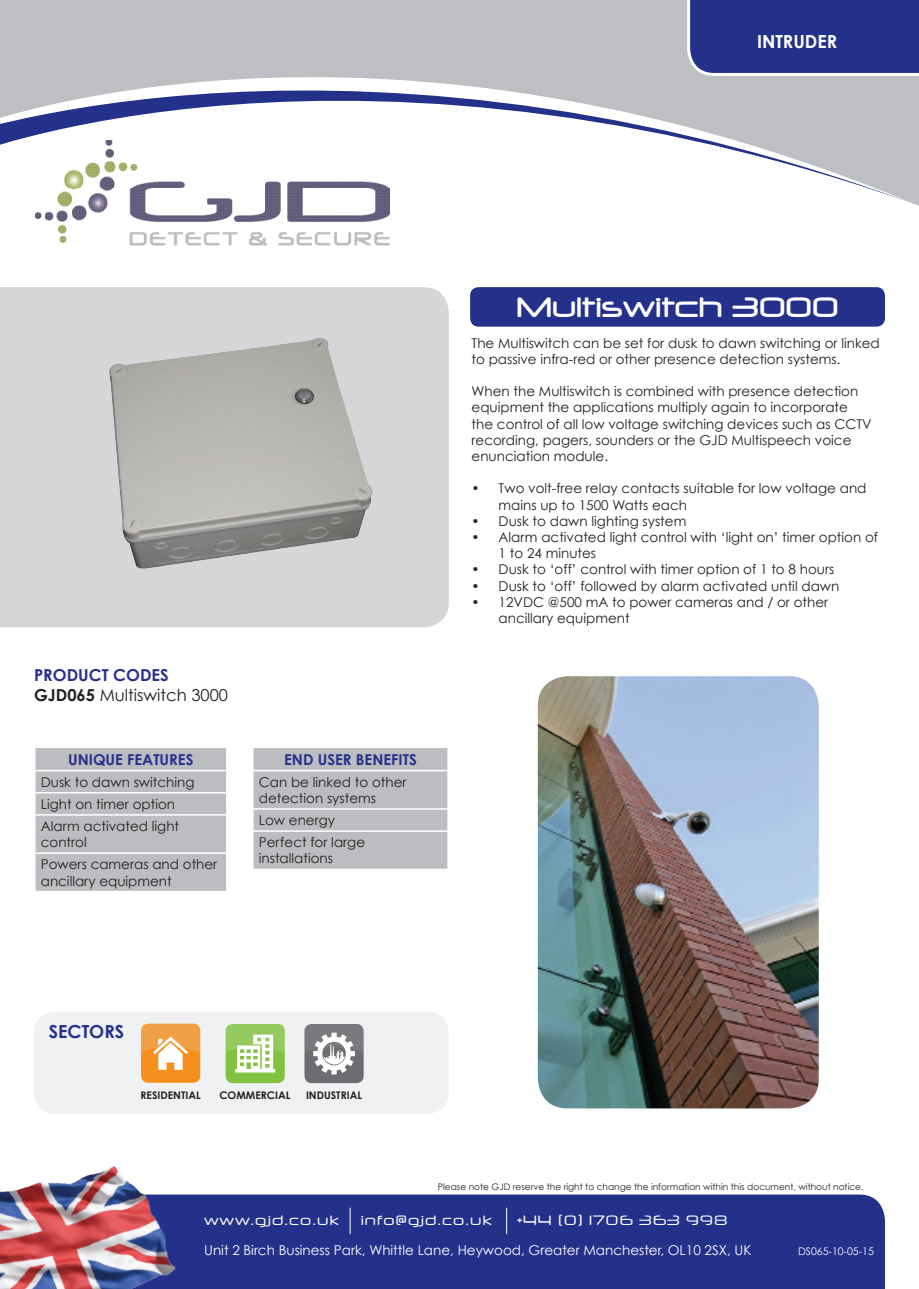
<style>
.page{position:relative;width:919px;height:1289px;background:#fff}
.page>*{position:absolute;margin:0;border:0;box-sizing:border-box;transform-origin:0 0}
.t1{font:33px "Neuropol";color:#fff}
.t2{font:700 18px "Century Gothic";color:#fff}
.t3{font:700 18px "Century Gothic";color:#24318b}
.t4{font:16.5px "Century Gothic";color:#231f20}
.t5{font:700 16.5px "Century Gothic";color:#24318b}
.t6{font:700 15px "Century Gothic";color:#24318b}
.t7{font:13.5px/16.2px "Century Gothic";color:#231f20}
.t8{font:13.5px "Century Gothic";color:#fff}
.t9{font:13.5px "Neuropol X Free";letter-spacing:.02em;color:#fff}
.t10{font:700 10.5px "Century Gothic";color:#231f20}
.t11{font:10.5px "Century Gothic";color:#fff}
.t12{font:9px "Century Gothic";color:#231f20}
.s1{font-weight:700}
</style>
<div class="page">
<div style="left:183px;top:1194px;width:701px;height:94px;background:#24318b"></div>
<div style="left:470px;top:287px;width:414px;height:40px;background:#24318b;border-radius:9px"></div>
<div style="left:0;top:287px;width:449px;height:340px;background:#d5d6d8"></div>
<svg style="left:0;top:0;width:918px;height:206px;fill:#bebfc2"></svg>
<svg style="left:685px;top:0;width:233px;height:77px;background:#333f92"></svg>
<img style="left:35px;top:140px;width:355px;height:106px">
<svg style="left:350px;top:1207px;width:1px;height:27px"></svg>
<svg style="left:506px;top:1207px;width:1px;height:27px"></svg>
<img style="left:0;top:1113px;width:183px;height:175px">
<div style="left:253px;top:748px;width:195px;height:120px;background:#bcbdc0"></div>
<hr style="left:447px;top:809px;width:2px;height:21px;background:#fff">
<hr style="left:252px;top:830px;width:197px;height:1px;background:#fff">
<hr style="left:447px;top:831px;width:2px;height:37px;background:#fff">
<div style="left:35px;top:748px;width:192px;height:142px;background:#bcbdc0"></div>
<hr style="left:34px;top:814px;width:193px;height:1px;background:#fff">
<hr style="left:34px;top:815px;width:2px;height:37px;background:#fff">
<hr style="left:226px;top:815px;width:1px;height:37px;background:#fff">
<hr style="left:34px;top:852px;width:193px;height:2px;background:#fff">
<hr style="left:34px;top:854px;width:2px;height:36px;background:#fff">
<hr style="left:226px;top:854px;width:1px;height:36px;background:#fff">
<div style="left:34px;top:1011px;width:415px;height:102px;background:#f0f1f2;border-radius:21px"></div>
<div style="left:141px;top:1023px;width:59px;height:59px;background:#f68f1e;border-radius:7px"></div>
<svg style="left:141px;top:1023px;width:59px;height:46px"></svg>
<div style="left:225px;top:1023px;width:60px;height:60px;background:#81c340;border-radius:7px"></div>
<svg style="left:225px;top:1023px;width:60px;height:49px"></svg>
<div style="left:304px;top:1023px;width:59px;height:60px;background:#6c6d70;border-radius:7px"></div>
<svg style="left:304px;top:1023px;width:60px;height:51px"></svg>
<img style="left:537px;top:676px;width:281px;height:432px">
<img style="left:87px;top:327px;width:300px;height:266px">
<p class="t2" style="left:757px;top:30px;width:82px">INTRUDER</p>
<p class="t5" style="left:34px;top:665px;width:136px">PRODUCT CODES</p>
<p class="t4" style="left:34px;top:685px;width:195px"><span class="s1">GJD065</span> Multiswitch 3000</p>
<p class="t6" style="left:68px;top:749px;width:127px">UNIQUE FEATURES</p>
<p class="t7" style="left:41px;top:773px;width:155px">Dusk to dawn switching</p>
<p class="t7" style="left:41px;top:795px;width:136px">Light on timer option</p>
<p class="t7" style="left:41px;top:817px;width:140px">Alarm activated light control</p>
<p class="t7" style="left:41px;top:856px;width:178px">Powers cameras and other ancillary equipment</p>
<p class="t6" style="left:284px;top:749px;width:134px">END USER BENEFITS</p>
<p class="t7" style="left:259px;top:773px;width:149px">Can be linked to other detection systems</p>
<p class="t7" style="left:259px;top:812px;width:78px">Low energy</p>
<p class="t7" style="left:259px;top:834px;width:108px">Perfect for large installations</p>
<p class="t1" style="left:516px;top:289px;width:323px">Multiswitch 3000</p>
<p class="t7" style="left:471px;top:334px;width:409px">The Multiswitch can be set for dusk to dawn switching or linked to passive infra-red or other presence detection systems.</p>
<p class="t7" style="left:471px;top:383px;width:401px">When the Multiswitch is combined with presence detection equipment the applications multiply again to incorporate the control of all low voltage switching devices such as CCTV recording, pagers, sounders or the GJD Multispeech voice enunciation module.</p>
<p class="t7" style="left:498px;top:480px;width:369px;text-indent:-27px">• Two volt-free relay contacts suitable for low voltage and mains up to 1500 Watts each</p>
<p class="t7" style="left:471px;top:512px;width:216px">• Dusk to dawn lighting system</p>
<p class="t7" style="left:498px;top:529px;width:381px;text-indent:-27px">• Alarm activated light control with ‘light on’ timer option of<br>1 to 24 minutes</p>
<p class="t7" style="left:471px;top:561px;width:364px">• Dusk to ‘off’ control with timer option of 1 to 8 hours</p>
<p class="t7" style="left:471px;top:577px;width:369px">• Dusk to ‘off’ followed by alarm activated until dawn</p>
<p class="t7" style="left:498px;top:593px;width:331px;text-indent:-27px">• 12VDC @500 mA to power cameras and / or other ancillary equipment</p>
<p class="t3" style="left:49px;top:1019px;width:77px">SECTORS</p>
<p class="t10" style="left:140px;top:1088px;width:62px">RESIDENTIAL</p>
<p class="t10" style="left:219px;top:1088px;width:72px">COMMERCIAL</p>
<p class="t10" style="left:306px;top:1088px;width:58px">INDUSTRIAL</p>
<p class="t12" style="left:437px;top:1180px;width:427px">Please note GJD reserve the right to change the information within this document, without notice.</p>
<p class="t9" style="left:204px;top:1211px;width:137px">www.gjd.co.uk</p>
<p class="t9" style="left:360px;top:1211px;width:133px">info@gjd.co.uk</p>
<p class="t9" style="left:517px;top:1211px;width:213px">+44 (0) 1706 363 998</p>
<p class="t8" style="left:204px;top:1241px;width:548px">Unit 2 Birch Business Park, Whittle Lane, Heywood, Greater Manchester, OL10 2SX, UK</p>
<p class="t11" style="left:798px;top:1244px;width:77px">DS065-10-05-15</p>
</div>
